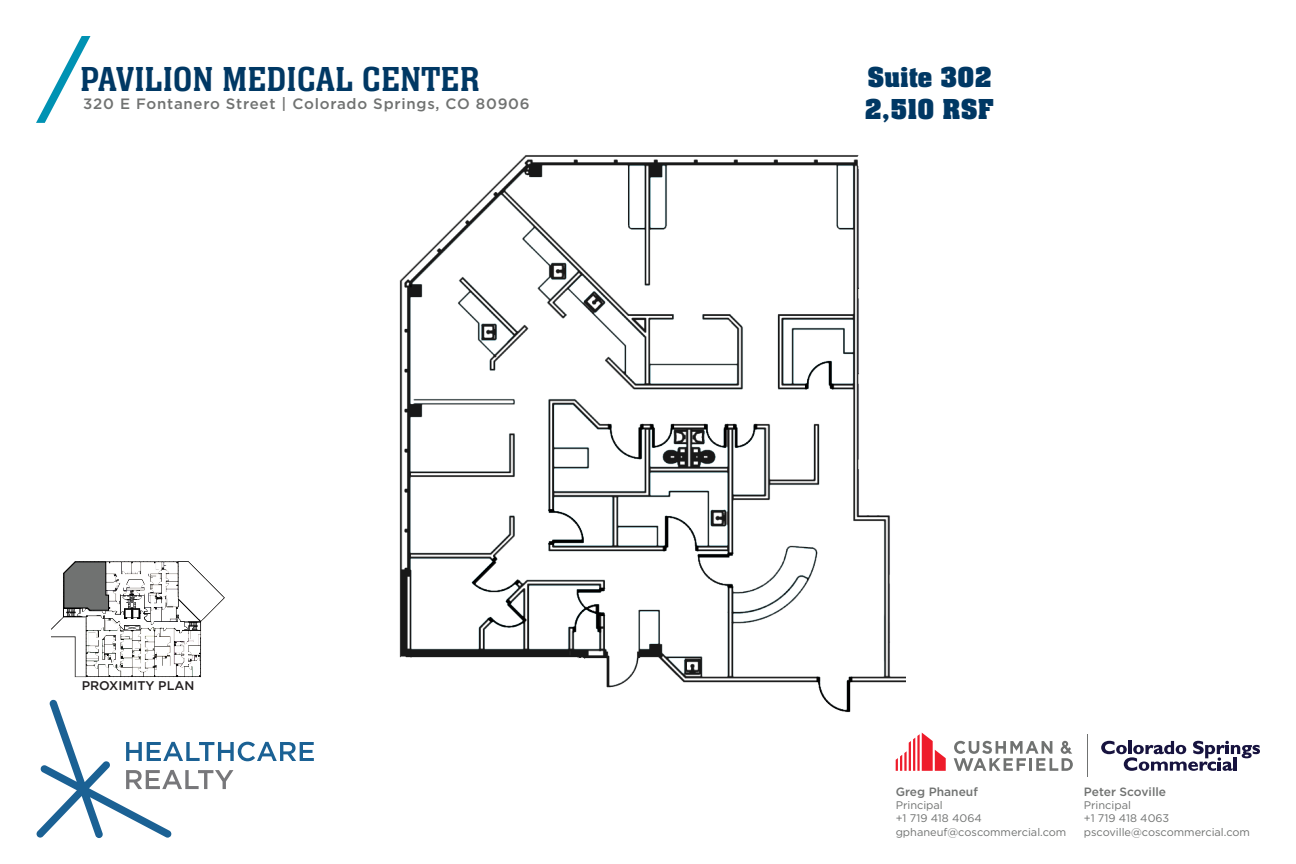
<style>
.page{position:relative;width:1296px;height:864px;background:#fff}
.page>*{position:absolute;margin:0;border:0;box-sizing:border-box;transform-origin:0 0}
.t1{font:36px "Neue Aachen Pro";color:#003864}
.t2{font:700 30px "Neue Aachen Pro";color:#003864}
.t3{font:500 15px "Gotham";letter-spacing:.05em;color:#707271}
.t4{font:500 12.6px "Gotham";color:#231f20}
.t5{font:500 12px "Gotham";color:#707271}
.t6{font:11px "Gotham";color:#707271}
</style>
<div class="page">
<svg style="left:1101px;top:741px;width:159px;height:30px"></svg>
<hr style="left:1087px;top:734px;width:1px;height:42px;background:#707271">
<svg style="left:896px;top:733px;width:50px;height:38px"></svg>
<svg style="left:954px;top:741px;width:119px;height:30px"></svg>
<svg style="left:37px;top:700px;width:277px;height:138px"></svg>
<svg style="left:36px;top:36px;width:54px;height:87px"></svg>
<img style="left:51px;top:561px;width:174px;height:117px">
<img style="left:399px;top:155px;width:506px;height:558px">
<svg style="left:63px;top:561px;width:46px;height:50px;background:#717271"></svg>
<p class="t1" style="left:80px;top:59px;width:401px">PAVILION MEDICAL CENTER</p>
<p class="t3" style="left:83px;top:94px;width:448px">320 E Fontanero Street | Colorado Springs, CO 80906</p>
<p class="t4" style="left:82px;top:677px;width:114px">PROXIMITY PLAN</p>
<p class="t2" style="left:867px;top:60px;width:126px">Suite 302</p>
<p class="t2" style="left:865px;top:92px;width:131px">2,510 RSF</p>
<p class="t5" style="left:896px;top:784px;width:84px">Greg Phaneuf</p>
<p class="t6" style="left:896px;top:798px;width:49px">Principal</p>
<p class="t6" style="left:896px;top:812px;width:88px">+1 719 418 4064</p>
<p class="t6" style="left:896px;top:825px;width:172px">gphaneuf@coscommercial.com</p>
<p class="t5" style="left:1084px;top:784px;width:84px">Peter Scoville</p>
<p class="t6" style="left:1084px;top:798px;width:49px">Principal</p>
<p class="t6" style="left:1084px;top:812px;width:87px">+1 719 418 4063</p>
<p class="t6" style="left:1084px;top:825px;width:168px">pscoville@coscommercial.com</p>
</div>
